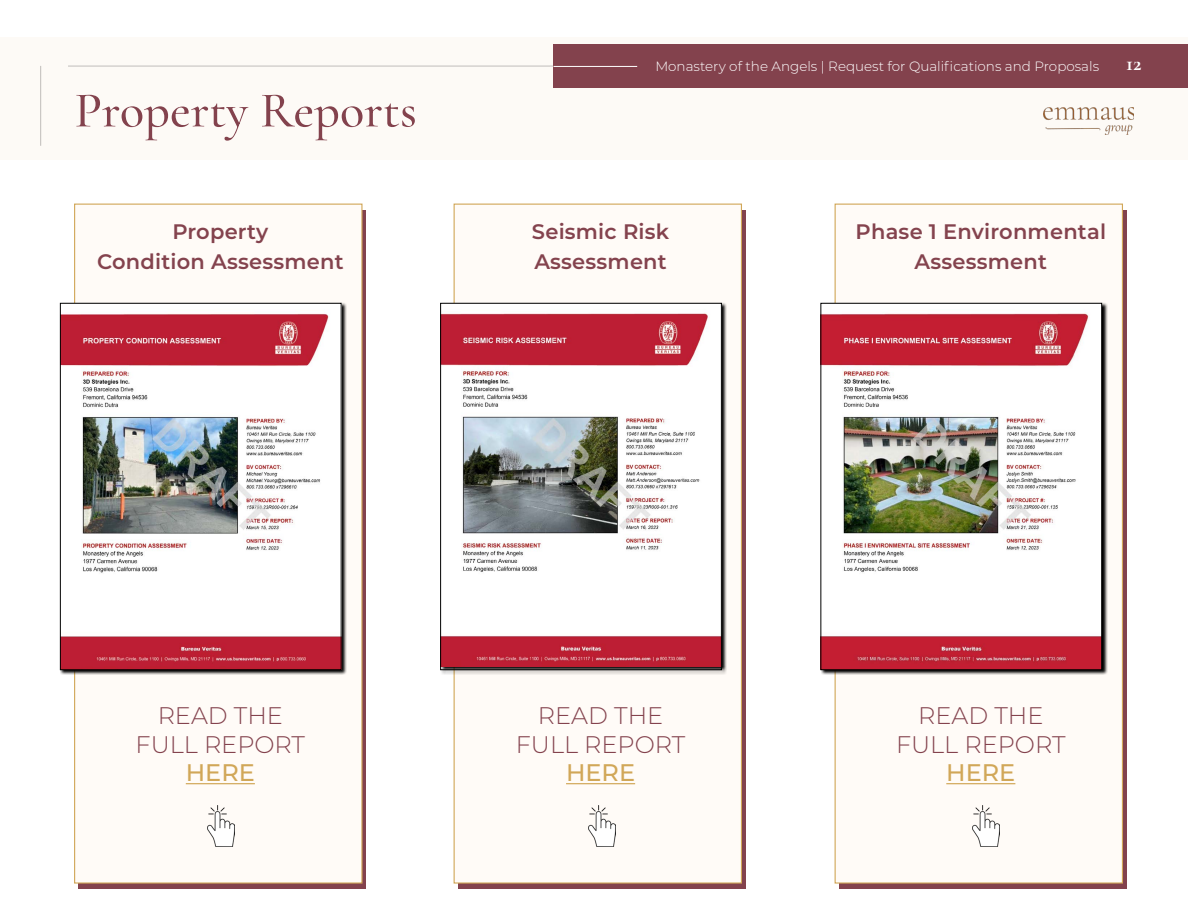
<style>
.page{position:relative;width:1188px;height:918px;background:#fff}
.page>*{position:absolute;margin:0;border:0;box-sizing:border-box;transform-origin:0 0}
.t1{font:500 50.4px "Cormorant Garamond";color:#83424d}
.t2{font:300 24px/28.8px "Montserrat";color:#84434e;text-align:center}
.t3{font:500 24px "Montserrat";color:#d1a758}
.t4{font:600 21px/30px "Montserrat";letter-spacing:.01em;color:#84434e;text-align:center}
.t5{font:700 21px "Cormorant Garamond";color:#fff}
.t6{font:300 13.5px "Montserrat";color:#fff}
</style>
<div class="page">
<div style="left:0;top:38px;width:1188px;height:122px;background:#fdfaf6"></div>
<hr style="left:68px;top:66px;width:486px;height:1px;background:#4e4d4d">
<hr style="left:40px;top:66px;width:1px;height:80px;background:#4e4d4d">
<img style="left:1043px;top:108px;width:91px;height:26px">
<div style="left:554px;top:45px;width:634px;height:43px;background:#83424d"></div>
<hr style="left:554px;top:66px;width:83px;height:1px;background:#fff">
<div style="left:74px;top:204px;width:289px;height:680px;background:#fffbf7;border:1px solid #d1a758"></div>
<div style="left:839px;top:210px;width:288px;height:679px;background:#83424d"></div>
<div style="left:835px;top:204px;width:288px;height:680px;background:#fffbf7;border:1px solid #d1a758"></div>
<svg style="left:60px;top:302px;width:287px;height:373px;background:#7e7c7a"></svg>
<img style="left:62px;top:305px;width:277px;height:363px">
<div style="left:60px;top:303px;width:281px;height:367px;border:1px solid #000"></div>
<hr style="left:186px;top:783px;width:69px;height:1px;background:#d1a758">
<svg style="left:821px;top:302px;width:286px;height:373px;background:#6b6867"></svg>
<img style="left:823px;top:305px;width:277px;height:363px">
<div style="left:821px;top:303px;width:281px;height:367px;border:1px solid #000"></div>
<hr style="left:946px;top:783px;width:69px;height:1px;background:#d1a758">
<div style="left:458px;top:210px;width:288px;height:679px;background:#83424d"></div>
<div style="left:454px;top:204px;width:288px;height:680px;background:#fffbf7;border:1px solid #d1a758"></div>
<svg style="left:440px;top:302px;width:287px;height:373px;background:#a09392"></svg>
<img style="left:442px;top:305px;width:278px;height:361px">
<div style="left:440px;top:303px;width:282px;height:367px;border:1px solid #000"></div>
<hr style="left:566px;top:783px;width:69px;height:1px;background:#d1a758">
<img style="left:207px;top:805px;width:27px;height:41px">
<img style="left:588px;top:805px;width:27px;height:41px">
<img style="left:972px;top:805px;width:27px;height:41px">
<h1 class="t1" style="left:75px;top:80px;width:344px">Property Reports</h1>
<p class="t4" style="left:97px;top:215px;width:248px">Property<br>Condition Assessment</p>
<p class="t6" style="left:655px;top:57px;width:445px">Monastery of the Angels | Request for Qualifications and Proposals</p>
<p class="t5" style="left:1126px;top:51px;width:17px">12</p>
<p class="t4" style="left:532px;top:215px;width:139px;text-align:left">Seismic Risk<br>Assessment</p>
<p class="t4" style="left:856px;top:215px;width:252px">Phase 1 Environmental<br>Assessment</p>
<p class="t2" style="left:136px;top:700px;width:171px">READ THE<br>FULL REPORT</p>
<p class="t3" style="left:186px;top:756px;width:71px">HERE</p>
<p class="t2" style="left:516px;top:700px;width:171px">READ THE<br>FULL REPORT</p>
<p class="t3" style="left:566px;top:756px;width:71px">HERE</p>
<p class="t2" style="left:896px;top:700px;width:171px">READ THE<br>FULL REPORT</p>
<p class="t3" style="left:946px;top:756px;width:71px">HERE</p>
</div>
